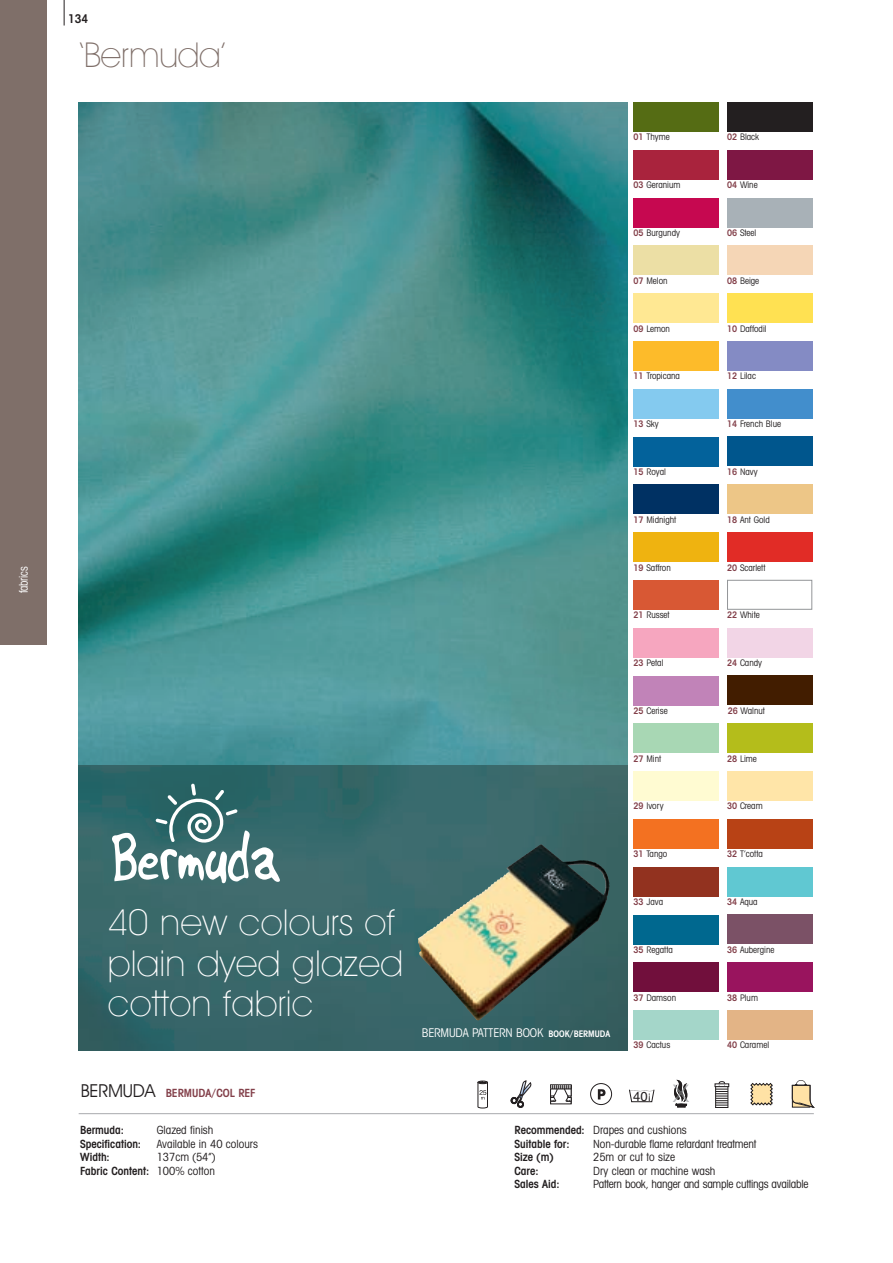
<style>
.page{position:relative;width:893px;height:1263px;background:#fff}
.page>*{position:absolute;margin:0;border:0;box-sizing:border-box;transform-origin:0 0}
.t1{font:200 36px/40.5px "Avant Garde IT Cby BT";letter-spacing:.005em;color:#fff}
.t2{font:200 34.5px "Avant Garde IT Cby BT";letter-spacing:-.01em;color:#7f6f69}
.t3{font:13.05px "Helvetica";color:#231f20}
.t4{font:condensed 12px "Avant Garde IT Cby BT";letter-spacing:-.01em;color:#fff}
.t5{font:condensed 12px "Avant Garde IT Cby BT";letter-spacing:-.01em;color:#fff;scale:.9 1}
.t6{font:600 condensed 12px "Avant Garde IT Cby BT";color:#231f20}
.t7{font:condensed 11.25px/13.5px "Avant Garde IT Cby BT";letter-spacing:-.01em;color:#231f20;text-align:right}
.t8{font:600 condensed 11.25px/13.5px "Avant Garde IT Cby BT";color:#231f20}
.t9{font:600 condensed 11.25px "Avant Garde IT Cby BT";color:#83404a}
.t10{font:condensed 9px "Avant Garde IT Cby BT";color:#231f20}
.s1{font-weight:400;font-stretch:normal;font-size:18px;color:#231f20}
.s2{font-weight:600}
.s3{font-weight:600;color:#83404a}
.s4{font-weight:600;font-size:9px}
.s5{font-size:10.35px}
.s6{font-weight:400}
</style>
<div class="page">
<svg style="left:64px;top:0;width:1px;height:26px"></svg>
<div style="left:634px;top:102px;width:85px;height:30px;background:#556c14"></div>
<div style="left:727px;top:102px;width:85px;height:30px;background:#231f20"></div>
<div style="left:634px;top:150px;width:85px;height:30px;background:#a9233d"></div>
<div style="left:727px;top:150px;width:85px;height:30px;background:#7e1744"></div>
<div style="left:634px;top:198px;width:85px;height:29px;background:#c60850"></div>
<div style="left:727px;top:198px;width:85px;height:29px;background:#a8b1b7"></div>
<div style="left:634px;top:245px;width:85px;height:30px;background:#ecdfa5"></div>
<div style="left:727px;top:245px;width:85px;height:30px;background:#f5d6b6"></div>
<div style="left:634px;top:293px;width:85px;height:30px;background:#ffe893"></div>
<div style="left:727px;top:293px;width:85px;height:30px;background:#ffe152"></div>
<div style="left:634px;top:341px;width:85px;height:30px;background:#fdbb2a"></div>
<div style="left:727px;top:341px;width:85px;height:30px;background:#848bc4"></div>
<div style="left:634px;top:389px;width:85px;height:30px;background:#84caef"></div>
<div style="left:727px;top:389px;width:85px;height:29px;background:#428ecc"></div>
<div style="left:634px;top:437px;width:85px;height:29px;background:#03629b"></div>
<div style="left:727px;top:436px;width:85px;height:30px;background:#00568d"></div>
<div style="left:634px;top:484px;width:85px;height:30px;background:#003163"></div>
<div style="left:727px;top:484px;width:85px;height:30px;background:#edc687"></div>
<div style="left:727px;top:532px;width:85px;height:30px;background:#e12c26"></div>
<div style="left:634px;top:580px;width:85px;height:30px;background:#d85834"></div>
<div style="left:727px;top:580px;width:85px;height:30px;border:1px solid #939598"></div>
<div style="left:634px;top:628px;width:85px;height:30px;background:#f6a6bf"></div>
<div style="left:727px;top:628px;width:85px;height:29px;background:#f2d5e6"></div>
<div style="left:634px;top:676px;width:85px;height:29px;background:#c183b8"></div>
<div style="left:727px;top:675px;width:85px;height:30px;background:#421d00"></div>
<div style="left:634px;top:723px;width:85px;height:30px;background:#a8d7b4"></div>
<div style="left:727px;top:723px;width:85px;height:30px;background:#b4bd1b"></div>
<div style="left:634px;top:771px;width:85px;height:30px;background:#fffbd2"></div>
<div style="left:727px;top:771px;width:85px;height:30px;background:#ffe5a8"></div>
<div style="left:634px;top:819px;width:85px;height:30px;background:#f37121"></div>
<div style="left:727px;top:819px;width:85px;height:29px;background:#b84215"></div>
<div style="left:634px;top:867px;width:85px;height:29px;background:#92321f"></div>
<div style="left:727px;top:867px;width:85px;height:29px;background:#60c8d2"></div>
<div style="left:634px;top:915px;width:85px;height:29px;background:#00688f"></div>
<div style="left:727px;top:914px;width:85px;height:30px;background:#7b5166"></div>
<div style="left:634px;top:962px;width:85px;height:30px;background:#710f3c"></div>
<div style="left:727px;top:962px;width:85px;height:30px;background:#99145e"></div>
<div style="left:634px;top:1010px;width:85px;height:30px;background:#a4d6c9"></div>
<div style="left:727px;top:1010px;width:85px;height:30px;background:#e3b486"></div>
<svg style="left:751px;top:1083px;width:22px;height:22px"></svg>
<svg style="left:629px;top:1089px;width:25px;height:13px"></svg>
<div style="left:715px;top:1086px;width:13px;height:22px;border:1px solid #231f20"></div>
<svg style="left:715px;top:1081px;width:14px;height:25px"></svg>
<div style="left:590px;top:1083px;width:22px;height:22px;border:1px solid #231f20;border-radius:50%"></div>
<svg style="left:598px;top:1089px;width:7px;height:10px"></svg>
<svg style="left:550px;top:1085px;width:22px;height:19px"></svg>
<svg style="left:510px;top:1081px;width:22px;height:27px"></svg>
<svg style="left:477px;top:1081px;width:11px;height:27px"></svg>
<svg style="left:673px;top:1080px;width:16px;height:27px"></svg>
<hr style="left:79px;top:1113px;width:735px;height:1px;background:#a8a9ad">
<svg style="left:792px;top:1080px;width:21px;height:27px"></svg>
<img style="left:79px;top:102px;width:548px;height:663px">
<img style="left:79px;top:765px;width:548px;height:285px">
<img style="left:418px;top:844px;width:192px;height:177px">
<svg style="left:112px;top:784px;width:168px;height:99px"></svg>
<div style="left:634px;top:532px;width:85px;height:30px;background:#efb310"></div>
<div style="left:0;top:0;width:47px;height:644px;background:#7f6f69"></div>
<h3 class="t5" style="left:19px;top:593px;width:31px;rotate:-90deg">fabrics</h3>
<h3 class="t6" style="left:68px;top:15px;width:22px">134</h3>
<h2 class="t2" style="left:79px;top:43px;width:149px">‘Bermuda’</h2>
<h1 class="t1" style="left:108px;top:905px;width:297px">40 new colours of plain dyed glazed cotton fabric</h1>
<p class="t9" style="left:81px;top:1089px;width:176px"><span class="s1">BERMUDA</span> BERMUDA/COL REF</p>
<p class="t8" style="left:80px;top:1124px;width:45px">Bermuda:</p>
<p class="t7" style="left:157px;top:1124px;width:58px">Glazed finish</p>
<p class="t8" style="left:80px;top:1138px;width:62px">Specification:</p>
<p class="t7" style="left:157px;top:1138px;width:103px">Available in 40 colours</p>
<p class="t8" style="left:80px;top:1151px;width:31px">Width:</p>
<p class="t7" style="left:80px;top:1151px;width:137px">137cm (54”)<br><span class="s2">Fabric Content:</span> 100% cotton</p>
<p class="t10" style="left:634px;top:134px;width:38px"><span class="s3">01</span> Thyme</p>
<p class="t10" style="left:727px;top:134px;width:34px"><span class="s3">02</span> Black</p>
<p class="t10" style="left:634px;top:182px;width:48px"><span class="s3">03</span> Geranium</p>
<p class="t10" style="left:727px;top:182px;width:32px"><span class="s3">04</span> Wine</p>
<p class="t10" style="left:634px;top:229px;width:48px"><span class="s3">05</span> Burgundy</p>
<p class="t10" style="left:727px;top:229px;width:31px"><span class="s3">06</span> Steel</p>
<p class="t10" style="left:634px;top:277px;width:36px"><span class="s3">07</span> Melon</p>
<p class="t10" style="left:727px;top:277px;width:34px"><span class="s3">08</span> Beige</p>
<p class="t10" style="left:634px;top:325px;width:38px"><span class="s3">09</span> Lemon</p>
<p class="t10" style="left:727px;top:325px;width:41px"><span class="s3">10</span> Daffodil</p>
<p class="t10" style="left:634px;top:373px;width:48px"><span class="s3">11</span> Tropicana</p>
<p class="t10" style="left:727px;top:373px;width:30px"><span class="s3">12</span> Lilac</p>
<p class="t10" style="left:634px;top:421px;width:27px"><span class="s3">13</span> Sky</p>
<p class="t10" style="left:727px;top:421px;width:55px"><span class="s3">14</span> French Blue</p>
<p class="t10" style="left:634px;top:468px;width:34px"><span class="s3">15</span> Royal</p>
<p class="t10" style="left:727px;top:468px;width:32px"><span class="s3">16</span> Navy</p>
<p class="t10" style="left:634px;top:516px;width:44px"><span class="s3">17</span> Midnight</p>
<p class="t10" style="left:727px;top:516px;width:44px"><span class="s3">18</span> Ant Gold</p>
<p class="t10" style="left:634px;top:564px;width:39px"><span class="s3">19</span> Saffron</p>
<p class="t10" style="left:727px;top:564px;width:40px"><span class="s3">20</span> Scarlett</p>
<p class="t10" style="left:634px;top:612px;width:38px"><span class="s3">21</span> Russet</p>
<p class="t10" style="left:727px;top:612px;width:34px"><span class="s3">22</span> White</p>
<p class="t10" style="left:634px;top:660px;width:31px"><span class="s3">23</span> Petal</p>
<p class="t10" style="left:727px;top:660px;width:36px"><span class="s3">24</span> Candy</p>
<p class="t10" style="left:634px;top:707px;width:36px"><span class="s3">25</span> Cerise</p>
<p class="t10" style="left:728px;top:707px;width:39px"><span class="s3">26</span> Walnut</p>
<p class="t10" style="left:634px;top:755px;width:29px"><span class="s3">27</span> Mint</p>
<p class="t10" style="left:727px;top:755px;width:31px"><span class="s3">28</span> Lime</p>
<h3 class="t4" style="left:422px;top:1028px;width:190px">BERMUDA PATTERN BOOK <span class="s4">BOOK/BERMUDA</span></h3>
<p class="t10" style="left:634px;top:803px;width:31px"><span class="s3">29</span> Ivory</p>
<p class="t10" style="left:727px;top:803px;width:37px"><span class="s3">30</span> Cream</p>
<p class="t10" style="left:634px;top:851px;width:35px"><span class="s3">31</span> Tango</p>
<p class="t10" style="left:727px;top:851px;width:37px"><span class="s3">32</span> T’cotta</p>
<p class="t10" style="left:634px;top:898px;width:31px"><span class="s3">33</span> Java</p>
<p class="t10" style="left:727px;top:898px;width:32px"><span class="s3">34</span> Aqua</p>
<p class="t10" style="left:634px;top:946px;width:41px"><span class="s3">35</span> Regatta</p>
<p class="t10" style="left:727px;top:946px;width:49px"><span class="s3">36</span> Aubergine</p>
<p class="t10" style="left:634px;top:994px;width:44px"><span class="s3">37</span> Damson</p>
<p class="t10" style="left:727px;top:994px;width:32px"><span class="s3">38</span> Plum</p>
<p class="t10" style="left:634px;top:1042px;width:38px"><span class="s3">39</span> Cactus</p>
<p class="t10" style="left:727px;top:1042px;width:44px"><span class="s3">40</span> Caramel</p>
<h3 class="t3" style="left:633px;top:1091px;width:19px">40<span class="s5">¡</span></h3>
<p class="t8" style="left:514px;top:1124px;width:174px">Recommended: <span class="s6">Drapes and cushions<br></span>Suitable for:</p>
<p class="t7" style="left:593px;top:1138px;width:165px">Non-durable flame retardant treatment</p>
<p class="t8" style="left:514px;top:1151px;width:40px">Size (m)</p>
<p class="t7" style="left:593px;top:1151px;width:84px">25m or cut to size</p>
<p class="t8" style="left:514px;top:1165px;width:26px">Care:</p>
<p class="t7" style="left:593px;top:1165px;width:124px">Dry clean or machine wash</p>
<p class="t8" style="left:514px;top:1178px;width:47px">Sales Aid:</p>
<p class="t7" style="left:593px;top:1178px;width:217px">Pattern book, hanger and sample cuttings available</p>
</div>
